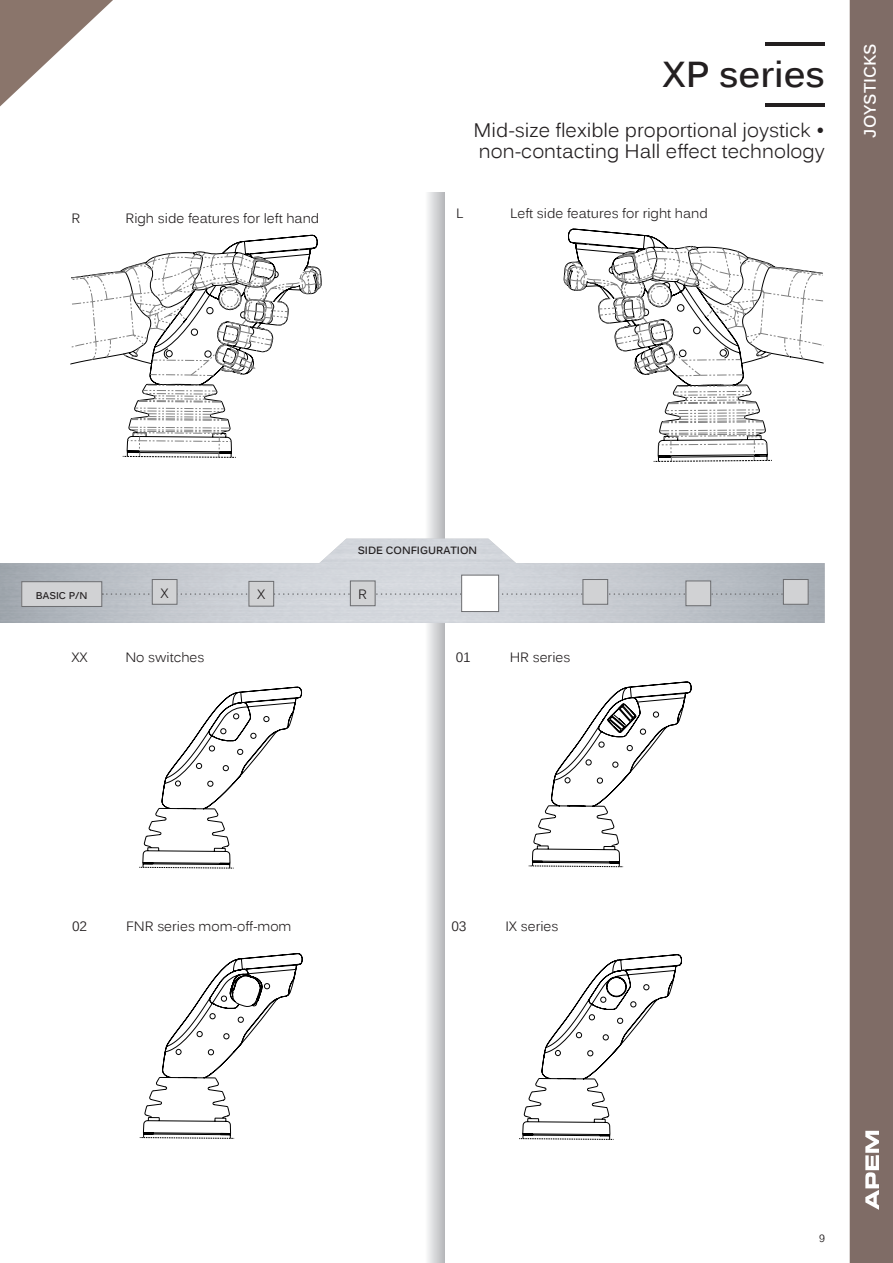
<style>
.page{position:relative;width:893px;height:1263px;background:#fff}
.page>*{position:absolute;margin:0;border:0;box-sizing:border-box;transform-origin:0 0}
.t1{font:700 36px "Kalinga";color:#231f20}
.t2{font:19.5px "Kalinga";color:#231f20}
.t3{font:700 16.5px "Kalinga";color:#fff}
.t4{font:13.5px "Kalinga";color:#231f20}
.t5{font:700 10.5px "Kalinga";color:#231f20}
.t6{font:10.5px "Kalinga";color:#231f20}
.t7{font:700 9.75px "Kalinga";color:#231f20}
</style>
<div class="page">
<svg style="left:563px;top:228px;width:203px;height:202px"></svg>
<svg style="left:564px;top:243px;width:260px;height:133px"></svg>
<svg style="left:661px;top:410px;width:103px;height:13px"></svg>
<svg style="left:668px;top:385px;width:89px;height:19px"></svg>
<svg style="left:653px;top:430px;width:119px;height:32px"></svg>
<svg style="left:128px;top:234px;width:190px;height:193px"></svg>
<svg style="left:70px;top:249px;width:252px;height:127px"></svg>
<svg style="left:131px;top:408px;width:97px;height:13px"></svg>
<svg style="left:137px;top:385px;width:85px;height:17px"></svg>
<svg style="left:122px;top:427px;width:114px;height:31px"></svg>
<hr style="left:766px;top:103px;width:59px;height:3px;background:#231f20">
<hr style="left:766px;top:43px;width:59px;height:3px;background:#231f20">
<div style="left:425px;top:192px;width:20px;height:1071px;background:linear-gradient(to right,#fbfbfc,#b8b9bc)"></div>
<img style="left:0;top:539px;width:825px;height:84px">
<div style="left:22px;top:582px;width:80px;height:24px;background:#d1d2d4"></div>
<div style="left:21px;top:581px;width:81px;height:26px;border:1px solid #6c6d70"></div>
<div style="left:461px;top:575px;width:38px;height:37px;background:#fff;border:1px solid #6c6d70"></div>
<div style="left:152px;top:579px;width:25px;height:26px;background:#d1d2d4;border:1px solid #6c6d70"></div>
<div style="left:249px;top:581px;width:25px;height:25px;background:#d1d2d4;border:1px solid #6c6d70"></div>
<div style="left:350px;top:581px;width:25px;height:25px;background:#d1d2d4;border:1px solid #6c6d70"></div>
<div style="left:583px;top:579px;width:25px;height:26px;background:#d1d2d4;border:1px solid #6c6d70"></div>
<div style="left:686px;top:581px;width:25px;height:25px;background:#d1d2d4;border:1px solid #6c6d70"></div>
<div style="left:783px;top:579px;width:25px;height:26px;background:#d1d2d4;border:1px solid #6c6d70"></div>
<svg style="left:139px;top:686px;width:163px;height:183px"></svg>
<svg style="left:528px;top:682px;width:163px;height:186px"></svg>
<svg style="left:140px;top:953px;width:162px;height:186px"></svg>
<svg style="left:519px;top:954px;width:163px;height:186px"></svg>
<div style="left:850px;top:0;width:43px;height:1263px;background:#7f6c66"></div>
<svg style="left:0;top:0;width:113px;height:106px"></svg>
<svg style="left:865px;top:1131px;width:14px;height:79px"></svg>
<svg style="left:102px;top:590px;width:683px;height:13px"></svg>
<p class="t4" style="left:71px;top:210px;width:10px">R</p>
<p class="t4" style="left:125px;top:210px;width:195px">Righ side features for left hand</p>
<p class="t1" style="left:662px;top:51px;width:164px">XP series</p>
<p class="t2" style="left:474px;top:118px;width:352px">Mid-size flexible proportional joystick •</p>
<p class="t2" style="left:479px;top:139px;width:347px">non-contacting Hall effect technology</p>
<p class="t4" style="left:456px;top:204px;width:9px">L</p>
<p class="t4" style="left:510px;top:204px;width:199px">Left side features for right hand</p>
<p class="t3" style="left:859px;top:138px;width:96px;rotate:-90deg">JOYSTICKS</p>
<p class="t7" style="left:36px;top:589px;width:53px">BASIC P/N</p>
<p class="t5" style="left:358px;top:543px;width:121px">SIDE CONFIGURATION</p>
<p class="t4" style="left:161px;top:584px;width:10px">X</p>
<p class="t4" style="left:257px;top:586px;width:10px">X</p>
<p class="t4" style="left:358px;top:586px;width:10px">R</p>
<p class="t4" style="left:71px;top:649px;width:18px">XX</p>
<p class="t4" style="left:125px;top:649px;width:81px">No switches</p>
<p class="t4" style="left:456px;top:649px;width:17px">01</p>
<p class="t4" style="left:510px;top:649px;width:62px">HR series</p>
<p class="t4" style="left:72px;top:917px;width:17px">02</p>
<p class="t4" style="left:126px;top:917px;width:167px">FNR series mom-off-mom</p>
<p class="t4" style="left:451px;top:917px;width:17px">03</p>
<p class="t4" style="left:505px;top:917px;width:55px">IX series</p>
<p class="t6" style="left:819px;top:1231px;width:7px">9</p>
</div>
